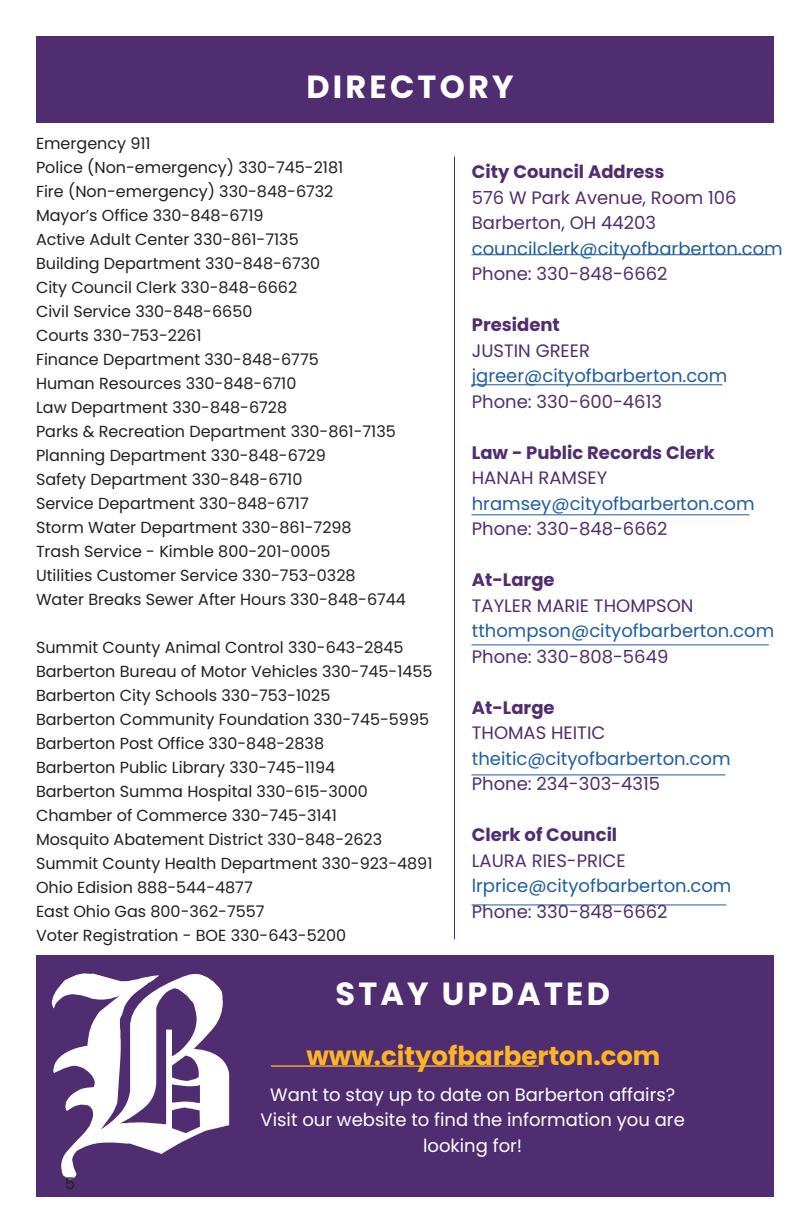
<style>
.page{position:relative;width:792px;height:1224px;background:#fff}
.page>*{position:absolute;margin:0;border:0;box-sizing:border-box;transform-origin:0 0}
.t1{font:700 32px "Poppins";letter-spacing:.1em;color:#fff}
.t2{font:700 26px "Poppins";color:#fdb525}
.t3{font:18px/25.6px "Poppins";color:#502d71}
.t4{font:18px "Poppins";color:#1f5e9e}
.t5{font:18px/25.6px "Poppins";color:#fff;text-align:center}
.t6{font:700 18px "Poppins";color:#502d71}
.t7{font:16px/24px "Poppins";color:#231f20}
</style>
<div class="page">
<div style="left:36px;top:36px;width:738px;height:86px;background:#502d71"></div>
<div style="left:36px;top:956px;width:738px;height:241px;background:#502d71"></div>
<hr style="left:472px;top:254px;width:299px;height:1px;background:#1f5e9e">
<hr style="left:472px;top:384px;width:250px;height:1px;background:#1f5e9e">
<hr style="left:472px;top:514px;width:277px;height:1px;background:#1f5e9e">
<hr style="left:472px;top:644px;width:297px;height:1px;background:#1f5e9e">
<hr style="left:472px;top:774px;width:253px;height:1px;background:#1f5e9e">
<hr style="left:472px;top:904px;width:254px;height:1px;background:#1f5e9e">
<hr style="left:454px;top:156px;width:1px;height:783px;background:#502d71">
<svg style="left:52px;top:973px;width:177px;height:206px"></svg>
<hr style="left:271px;top:1065px;width:268px;height:2px;background:#fdb525">
<h1 class="t1" style="left:306px;top:64px;width:209px">DIRECTORY</h1>
<p class="t7" style="left:36px;top:131px;width:372px">Emergency 911<br>Police (Non-emergency) 330-745-2181<br>Fire (Non-emergency) 330-848-6732<br>Mayor’s Office 330-848-6719<br>Active Adult Center 330-861-7135<br>Building Department 330-848-6730<br>City Council Clerk 330-848-6662<br>Civil Service 330-848-6650<br>Courts 330-753-2261<br>Finance Department 330-848-6775<br>Human Resources 330-848-6710<br>Law Department 330-848-6728<br>Parks &amp; Recreation Department 330-861-7135<br>Planning Department 330-848-6729<br>Safety Department 330-848-6710<br>Service Department 330-848-6717<br>Storm Water Department 330-861-7298<br>Trash Service - Kimble 800-201-0005<br>Utilities Customer Service 330-753-0328<br>Water Breaks Sewer After Hours 330-848-6744</p>
<p class="t7" style="left:36px;top:635px;width:398px">Summit County Animal Control 330-643-2845<br>Barberton Bureau of Motor Vehicles 330-745-1455<br>Barberton City Schools 330-753-1025<br>Barberton Community Foundation 330-745-5995<br>Barberton Post Office 330-848-2838<br>Barberton Public Library 330-745-1194<br>Barberton Summa Hospital 330-615-3000<br>Chamber of Commerce 330-745-3141<br>Mosquito Abatement District 330-848-2623<br>Summit County Health Department 330-923-4891<br>Ohio Edision 888-544-4877<br>East Ohio Gas 800-362-7557<br>Voter Registration - BOE 330-643-5200</p>
<p class="t6" style="left:472px;top:159px;width:194px">City Council Address</p>
<p class="t3" style="left:472px;top:185px;width:266px">576 W Park Avenue, Room 106<br>Barberton, OH 44203</p>
<p class="t4" style="left:472px;top:236px;width:312px">councilclerk@cityofbarberton.com</p>
<p class="t3" style="left:472px;top:261px;width:197px">Phone: 330-848-6662</p>
<p class="t6" style="left:472px;top:312px;width:90px">President</p>
<p class="t3" style="left:472px;top:338px;width:120px">JUSTIN GREER</p>
<p class="t4" style="left:472px;top:363px;width:257px">jgreer@cityofbarberton.com</p>
<p class="t3" style="left:472px;top:389px;width:192px">Phone: 330-600-4613</p>
<p class="t6" style="left:472px;top:440px;width:245px">Law - Public Records Clerk</p>
<p class="t3" style="left:472px;top:465px;width:137px">HANAH RAMSEY</p>
<p class="t4" style="left:472px;top:491px;width:284px">hramsey@cityofbarberton.com</p>
<p class="t3" style="left:472px;top:516px;width:197px">Phone: 330-848-6662</p>
<p class="t6" style="left:472px;top:567px;width:84px">At-Large</p>
<p class="t3" style="left:472px;top:593px;width:223px">TAYLER MARIE THOMPSON</p>
<p class="t4" style="left:472px;top:618px;width:304px">tthompson@cityofbarberton.com</p>
<p class="t3" style="left:472px;top:644px;width:198px">Phone: 330-808-5649</p>
<p class="t6" style="left:472px;top:695px;width:84px">At-Large</p>
<p class="t3" style="left:472px;top:720px;width:135px">THOMAS HEITIC</p>
<p class="t4" style="left:472px;top:746px;width:260px">theitic@cityofbarberton.com</p>
<p class="t3" style="left:472px;top:771px;width:190px">Phone: 234-303-4315</p>
<p class="t6" style="left:472px;top:822px;width:147px">Clerk of Council</p>
<p class="t3" style="left:472px;top:848px;width:155px">LAURA RIES-PRICE</p>
<p class="t4" style="left:472px;top:873px;width:261px">lrprice@cityofbarberton.com</p>
<p class="t3" style="left:472px;top:899px;width:197px">Phone: 330-848-6662</p>
<h1 class="t1" style="left:335px;top:971px;width:276px">STAY UPDATED</h1>
<h2 class="t2" style="left:306px;top:1038px;width:356px">www.cityofbarberton.com</h2>
<p class="t7" style="left:65px;top:1172px;width:12px">5</p>
<p class="t5" style="left:261px;top:1081px;width:426px">Want to stay up to date on Barberton affairs?<br>Visit our website to find the information you are looking for!</p>
</div>
